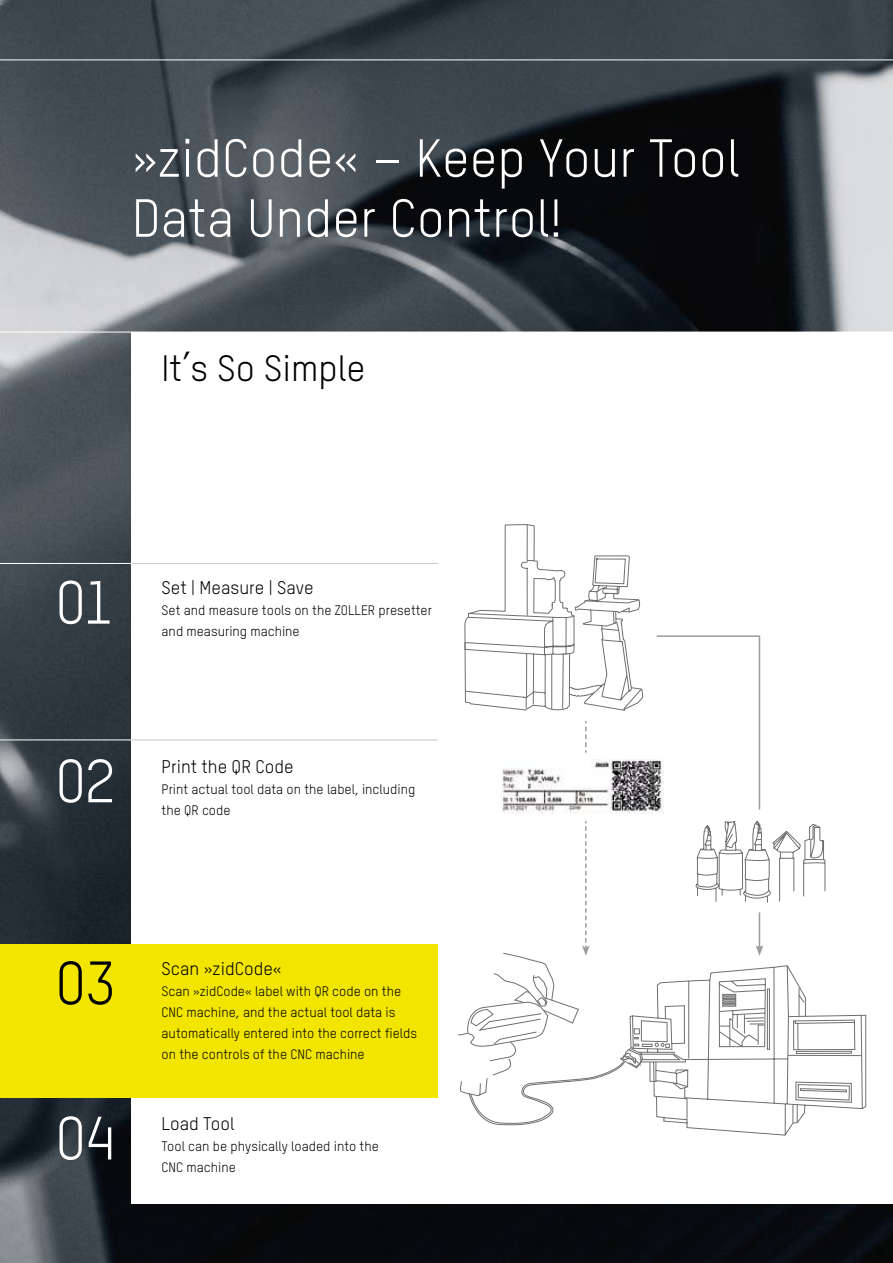
<style>
.page{position:relative;width:893px;height:1263px;background:#fff}
.page>*{position:absolute;margin:0;border:0;box-sizing:border-box;transform-origin:0 0}
.t1{font:52.5px/60px "TSTARPRO";color:#fff}
.t2{font:36px "TSTARPRO";color:#000}
.t3{font:18px "TSTARPRO";color:#000}
.t4{font:13.5px/21px "TSTARPRO";color:#000}
</style>
<div class="page">
<img style="left:0;top:0;width:893px;height:1263px">
<div style="left:132px;top:332px;width:761px;height:871px;background:#fff"></div>
<div style="left:0;top:944px;width:438px;height:153px;background:#f2e500"></div>
<hr style="left:0;top:739px;width:132px;height:1px;background:#fff">
<hr style="left:0;top:563px;width:132px;height:1px;background:#fff">
<hr style="left:0;top:332px;width:893px;height:1px;background:#fff">
<hr style="left:132px;top:563px;width:306px;height:1px;background:#c6c6c6">
<hr style="left:132px;top:739px;width:306px;height:1px;background:#c6c6c6">
<svg style="left:464px;top:524px;width:179px;height:187px"></svg>
<div style="left:695px;top:1203px;width:131px;height:60px;background:#080b10"></div>
<svg style="left:0;top:59px;width:1px;height:1204px"></svg>
<hr style="left:0;top:60px;width:893px;height:1px;background:#fff">
<svg style="left:60px;top:580px;width:50px;height:44px"></svg>
<svg style="left:60px;top:759px;width:52px;height:44px"></svg>
<svg style="left:60px;top:961px;width:52px;height:44px"></svg>
<svg style="left:60px;top:1116px;width:51px;height:44px"></svg>
<svg style="left:656px;top:635px;width:105px;height:175px"></svg>
<svg style="left:585px;top:721px;width:2px;height:32px"></svg>
<svg style="left:458px;top:821px;width:408px;height:315px"></svg>
<img style="left:501px;top:759px;width:163px;height:54px">
<h1 class="t1" style="left:132px;top:131px;width:609px">»zidCode« – Keep Your Tool<br>Data Under Control!</h1>
<h2 class="t2" style="left:162px;top:351px;width:206px">It’s So Simple</h2>
<h3 class="t3" style="left:162px;top:580px;width:154px">Set | Measure | Save</h3>
<p class="t4" style="left:162px;top:601px;width:272px">Set and measure tools on the ZOLLER presetter and measuring machine</p>
<h3 class="t3" style="left:162px;top:758px;width:134px">Print the QR Code</h3>
<p class="t4" style="left:162px;top:779px;width:255px">Print actual tool data on the label, including the QR code</p>
<h3 class="t3" style="left:162px;top:960px;width:122px">Scan »zidCode«</h3>
<p class="t4" style="left:162px;top:981px;width:257px">Scan »zidCode« label with QR code on the CNC machine, and the actual tool data is automatically entered into the correct fields on the controls of the CNC machine</p>
<h3 class="t3" style="left:162px;top:1115px;width:74px">Load Tool</h3>
<p class="t4" style="left:162px;top:1137px;width:219px">Tool can be physically loaded into the<br>CNC machine</p>
</div>
